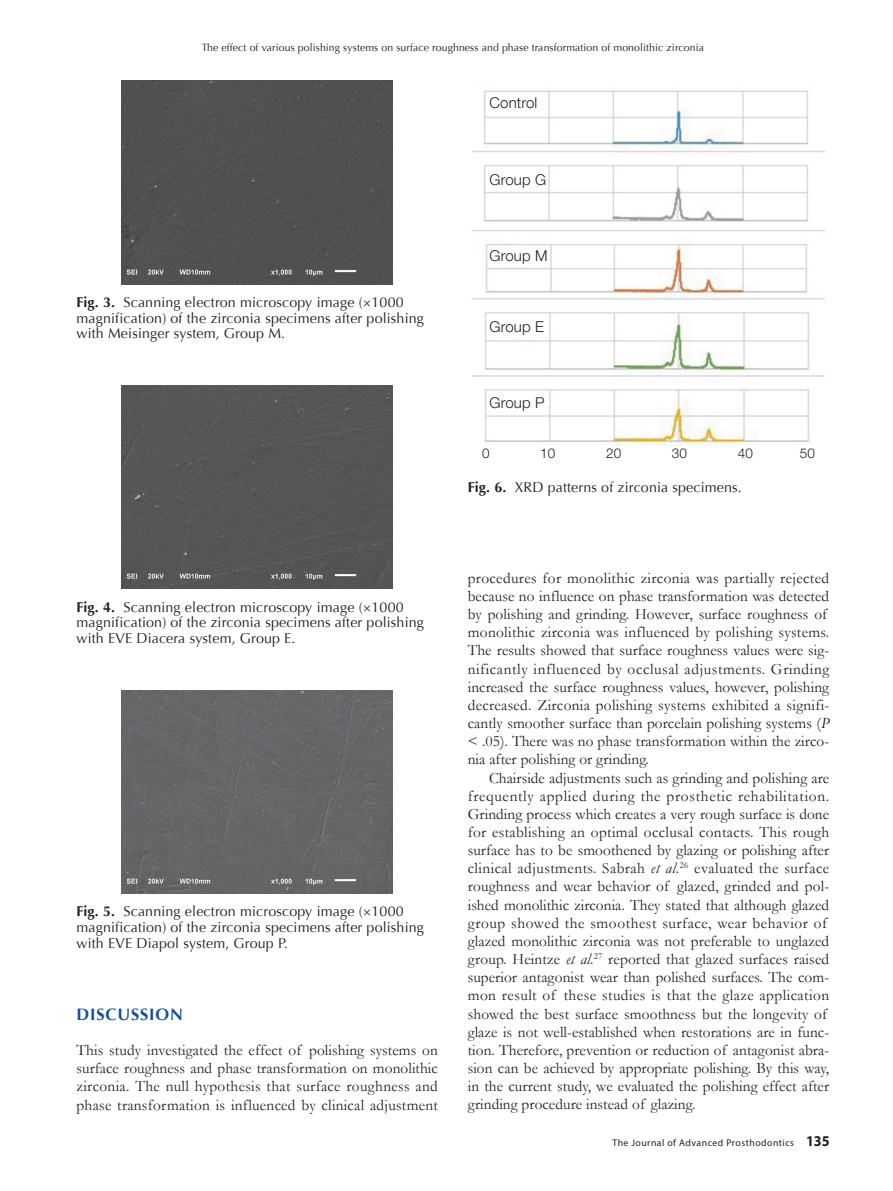
<style>
.page{position:relative;width:893px;height:1191px;background:#fff}
.page>*{position:absolute;margin:0;border:0;box-sizing:border-box;transform-origin:0 0}
.t1{font:700 16.5px "Optima";letter-spacing:.05em;color:#154e9b}
.t2{font:15.75px/18.1px "Garamond";letter-spacing:.005em;color:#231f20}
.t3{font:300 15px "Helvetica Neue LT Pro";letter-spacing:.01em;color:#231f20}
.t4{font:14.25px/15.8px "Optima";letter-spacing:.01em;color:#231f20}
.t5{font:300 13.5px "Helvetica Neue LT Pro";letter-spacing:.01em;color:#231f20}
.t6{font:10.5px "Optima";letter-spacing:.01em;color:#231f20}
.t7{font:9.75px "Myriad Pro";letter-spacing:.05em;color:#231f20}
.s1{font-weight:700}
.s2{font-style:italic;color:#030303}
.s3{font-style:italic}
.s4{font-weight:700;font-size:15px}
</style>
<div class="page">
<div style="left:122px;top:81px;width:271px;height:203px;background:#505052"></div>
<div style="left:122px;top:385px;width:271px;height:204px;background:#555557"></div>
<div style="left:122px;top:690px;width:271px;height:203px;background:#656669"></div>
<img style="left:472px;top:90px;width:353px;height:356px">
<p class="t6" style="left:202px;top:42px;width:504px">The effect of various polishing systems on surface roughness and phase transformation of monolithic zirconia</p>
<p class="t3" style="left:490px;top:93px;width:49px">Control</p>
<p class="t3" style="left:490px;top:170px;width:58px">Group G</p>
<p class="t4" style="left:77px;top:294px;width:349px"><span class="s1">Fig. 3.</span> Scanning electron microscopy image (×1000 magnification) of the zirconia specimens after polishing with Meisinger system, Group M.</p>
<p class="t3" style="left:490px;top:246px;width:60px">Group M</p>
<p class="t3" style="left:490px;top:317px;width:56px">Group E</p>
<p class="t3" style="left:490px;top:393px;width:57px">Group P</p>
<p class="t5" style="left:482px;top:445px;width:9px">0</p>
<p class="t5" style="left:540px;top:445px;width:17px">10</p>
<p class="t5" style="left:606px;top:445px;width:17px">20</p>
<p class="t5" style="left:672px;top:445px;width:17px">30</p>
<p class="t5" style="left:738px;top:445px;width:17px">40</p>
<p class="t5" style="left:800px;top:445px;width:17px">50</p>
<p class="t4" style="left:468px;top:479px;width:276px"><span class="s1">Fig. 6.</span> XRD patterns of zirconia specimens.</p>
<p class="t4" style="left:77px;top:599px;width:349px"><span class="s1">Fig. 4.</span> Scanning electron microscopy image (×1000 magnification) of the zirconia specimens after polishing with EVE Diacera system, Group E.</p>
<p class="t4" style="left:77px;top:903px;width:349px"><span class="s1">Fig. 5.</span> Scanning electron microscopy image (×1000 magnification) of the zirconia specimens after polishing with EVE Diapol system, Group P.</p>
<p class="t1" style="left:77px;top:1004px;width:108px">DISCUSSION</p>
<p class="t2" style="left:77px;top:1040px;width:363px;text-align:justify">This study investigated the effect of polishing systems on surface roughness and phase transformation on monolithic zirconia. The null hypothesis that surface roughness and phase transformation is influenced by clinical adjustment</p>
<p class="t2" style="left:468px;top:568px;width:363px">procedures for monolithic zirconia was partially rejected because no influence on phase transformation was detected by polishing and grinding. However, surface roughness of monolithic zirconia was influenced by polishing systems.<br>The results showed that surface roughness values were sig&shy;nificantly influenced by occlusal adjustments. Grinding increased the surface roughness values, however, polishing decreased. Zirconia polishing systems exhibited a signifi&shy;cantly smoother surface than porcelain polishing systems (<span class="s2">P </span>&lt; .05). There was no phase transformation within the zirco&shy;nia after polishing or grinding.</p>
<p class="t2" style="left:468px;top:768px;width:363px;text-indent:21px">Chairside adjustments such as grinding and polishing are frequently applied during the prosthetic rehabilitation.<br>Grinding process which creates a very rough surface is done for establishing an optimal occlusal contacts. This rough surface has to be smoothened by glazing or polishing after clinical adjustments. Sabrah <span class="s3">et al</span>.<sup>26</sup> evaluated the surface roughness and wear behavior of glazed, grinded and pol&shy;ished monolithic zirconia. They stated that although glazed group showed the smoothest surface, wear behavior of glazed monolithic zirconia was not preferable to unglazed group. Heintze <span class="s3">et al</span>.<sup>27</sup> reported that glazed surfaces raised superior antagonist wear than polished surfaces. The com&shy;mon result of these studies is that the glaze application showed the best surface smoothness but the longevity of glaze is not well-established when restorations are in func&shy;tion. Therefore, prevention or reduction of antagonist abra&shy;sion can be achieved by appropriate polishing. By this way, in the current study, we evaluated the polishing effect after grinding procedure instead of glazing.</p>
<p class="t7" style="left:612px;top:1136px;width:219px">The Journal of Advanced Prosthodontics <span class="s4">135</span></p>
</div>
